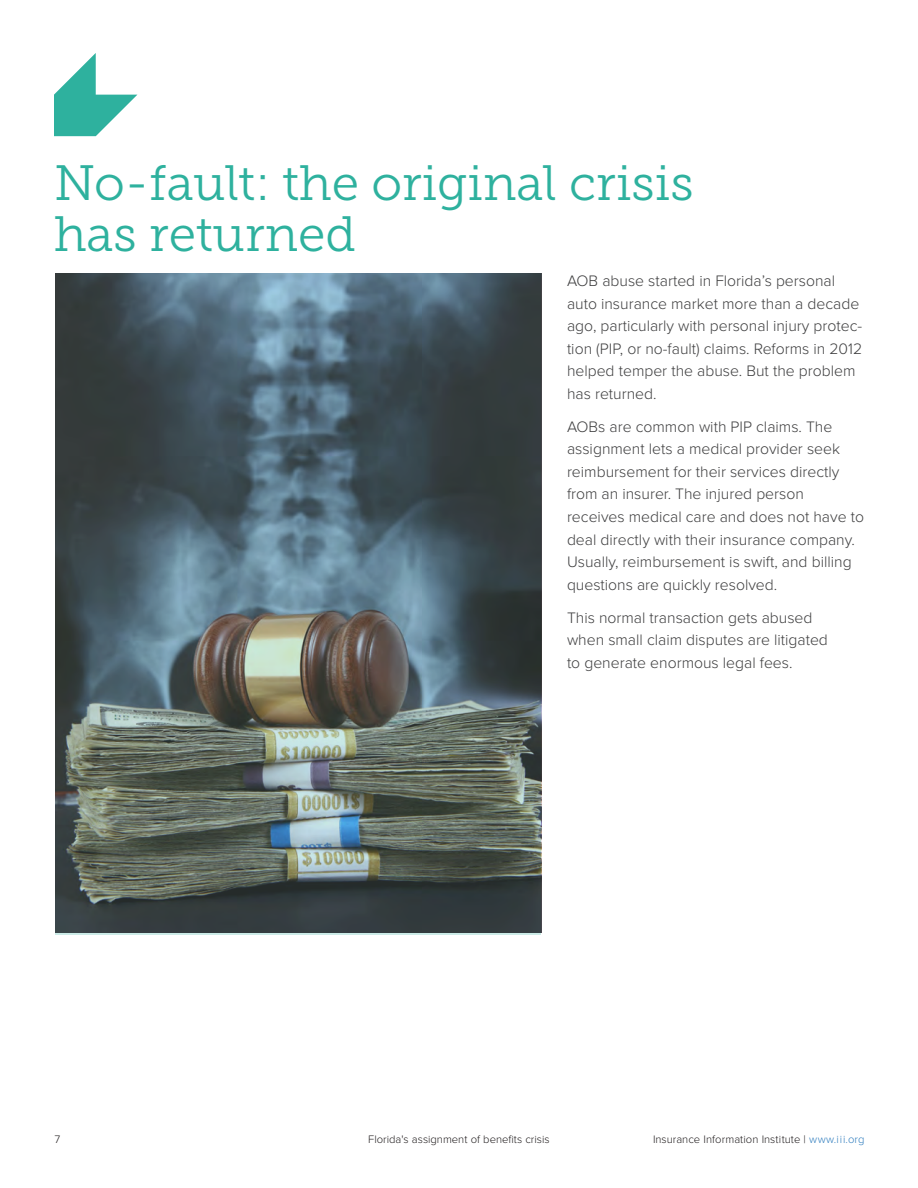
<style>
.page{position:relative;width:918px;height:1188px;background:#fff}
.page>*{position:absolute;margin:0;border:0;box-sizing:border-box;transform-origin:0 0}
.Section_heading{font:49.5px/51px "Museo Slab 300";color:#2eb19e}
.Text{font:300 15.75px/22.5px "Proxima Nova";color:#3e3e3f}
.t1{font:300 11.25px "Proxima Nova";color:#231f20}
.s1{color:#2f7dbe}
</style>
<div class="page">
<img style="left:55px;top:274px;width:486px;height:661px">
<svg style="left:54px;top:53px;width:83px;height:83px"></svg>
<p class="Section_heading" style="left:54px;top:158px;width:641px">No-fault: the original crisis has returned</p>
<p class="Text" style="left:567px;top:270px;width:297px">AOB abuse started in Florida’s personal auto insurance market more than a decade ago, particularly with personal injury protec&shy;tion (PIP, or no-fault) claims. Reforms in 2012 helped temper the abuse. But the problem has returned.</p>
<p class="Text" style="left:567px;top:416px;width:299px">AOBs are common with PIP claims. The assignment lets a medical provider seek reimbursement for their services directly from an insurer. The injured person receives medical care and does not have to deal directly with their insurance company.<br>Usually, reimbursement is swift, and billing questions are quickly resolved.</p>
<p class="Text" style="left:567px;top:607px;width:262px">This normal transaction gets abused when small claim disputes are litigated to generate enormous legal fees.</p>
<p class="t1" style="left:54px;top:1133px;width:8px">7</p>
<p class="t1" style="left:368px;top:1133px;width:183px">Florida's assignment of benefits crisis</p>
<p class="t1" style="left:653px;top:1133px;width:213px">Insurance Information Institute | <span class="s1">www.iii.org</span></p>
</div>
